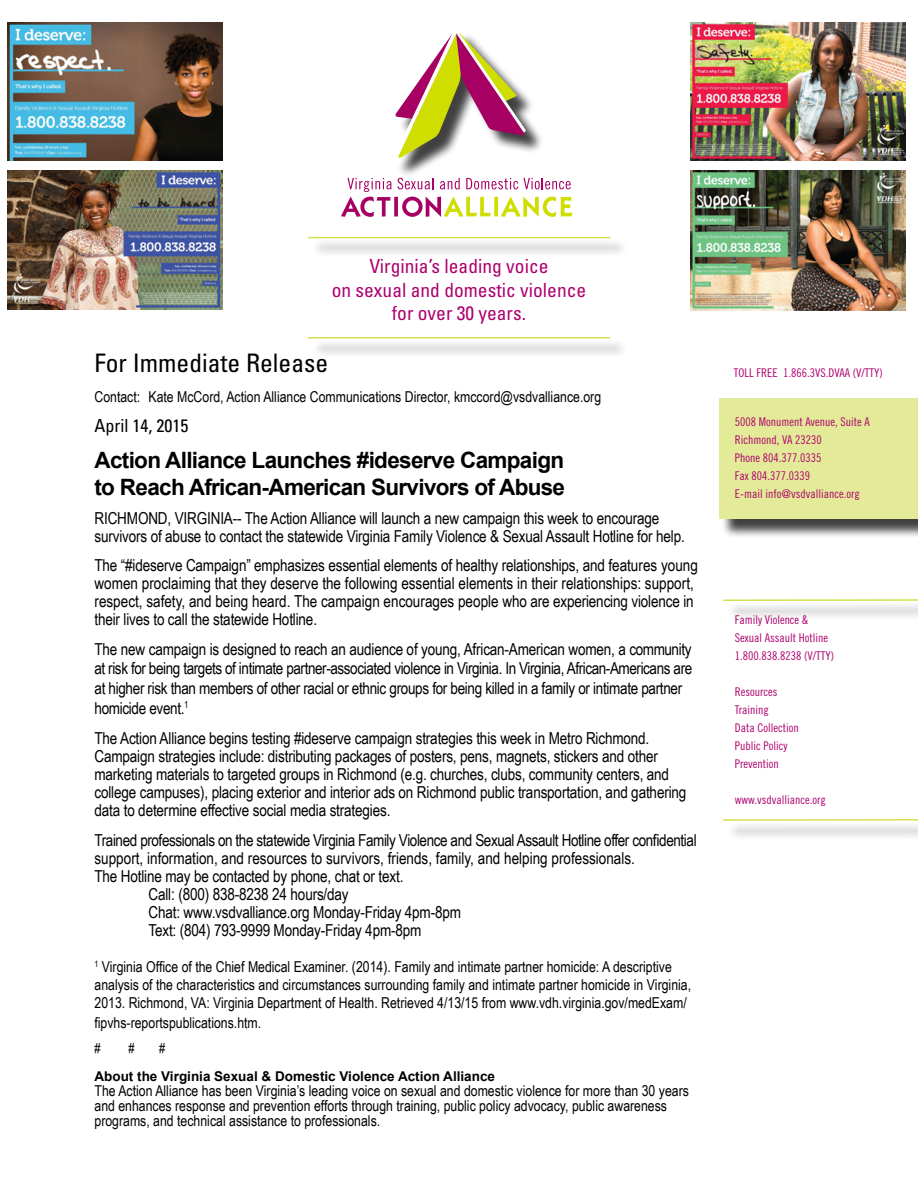
<style>
.page{position:relative;width:918px;height:1188px;background:#fff}
.page>*{position:absolute;margin:0;border:0;box-sizing:border-box;transform-origin:0 0}
.t1{font:condensed 25.5px "Univers";color:#000}
.t2{font:700 22.5px/27px "Arial";letter-spacing:-.03em;color:#000}
.t3{font:condensed 19.5px/23.4px "Univers";color:#ae006e;text-align:center}
.t4{font:condensed 18px "Univers";color:#000}
.t5{font:16.5px/18px "Arial Narrow";letter-spacing:-.01em;color:#000}
.t6{font:15px/18px "Arial Narrow";color:#000}
.t7{font:700 13.5px "Arial";color:#000}
.t8{font:13.5px "Arial Narrow";color:#000}
.t9{font:12px/18px "Trade Gothic Cond Eighteen";color:#ae006e}
</style>
<div class="page">
<div style="left:721px;top:400px;width:197px;height:138px;background:#000;opacity:.75"></div>
<div style="left:719px;top:398px;width:199px;height:121px;background:#e4eb98"></div>
<svg style="left:341px;top:178px;width:232px;height:39px"></svg>
<div style="left:726px;top:601px;width:192px;height:19px;background:#000;opacity:.75"></div>
<hr style="left:723px;top:599px;width:195px;height:2px;background:#d5e04e">
<div style="left:726px;top:821px;width:192px;height:19px;background:#000;opacity:.75"></div>
<hr style="left:723px;top:819px;width:195px;height:2px;background:#d5e04e">
<div style="left:310px;top:239px;width:318px;height:18px;background:#000;opacity:.75"></div>
<hr style="left:308px;top:237px;width:302px;height:1px;background:#d5e04e">
<div style="left:310px;top:339px;width:318px;height:19px;background:#000;opacity:.75"></div>
<hr style="left:308px;top:337px;width:302px;height:2px;background:#d5e04e">
<div style="left:396px;top:32px;width:148px;height:146px;background:#000;opacity:.75"></div>
<svg style="left:395px;top:32px;width:131px;height:128px"></svg>
<img style="left:8px;top:171px;width:215px;height:139px">
<img style="left:8px;top:22px;width:215px;height:139px">
<img style="left:690px;top:171px;width:216px;height:139px">
<img style="left:691px;top:22px;width:215px;height:139px">
<p class="t3" style="left:332px;top:254px;width:256px">Virginia’s leading voice<br>on sexual and domestic violence for over 30 years.</p>
<h1 class="t1" style="left:94px;top:347px;width:235px">For Immediate Release</h1>
<p class="t6" style="left:94px;top:387px;width:508px">Contact: Kate McCord, Action Alliance Communications Director, kmccord@vsdvalliance.org</p>
<p class="t4" style="left:94px;top:414px;width:95px">April 14, 2015</p>
<h2 class="t2" style="left:94px;top:447px;width:472px">Action Alliance Launches #ideserve Campaign to Reach African-American Survivors of Abuse</h2>
<p class="t5" style="left:94px;top:509px;width:592px">RICHMOND, VIRGINIA-- The Action Alliance will launch a new campaign this week to encourage survivors of abuse to contact the statewide Virginia Family Violence &amp; Sexual Assault Hotline for help.</p>
<p class="t5" style="left:94px;top:555px;width:605px">The “#ideserve Campaign” emphasizes essential elements of healthy relationships, and features young women proclaiming that they deserve the following essential elements in their relationships: support, respect, safety, and being heard. The campaign encourages people who are experiencing violence in their lives to call the statewide Hotline.</p>
<p class="t5" style="left:94px;top:638px;width:599px;line-height:19.8px">The new campaign is designed to reach an audience of young, African-American women, a community at risk for being targets of intimate partner-associated violence in Virginia. In Virginia, African-Americans are at higher risk than members of other racial or ethnic groups for being killed in a family or intimate partner homicide event.<sup>1</sup></p>
<p class="t5" style="left:94px;top:729px;width:593px">The Action Alliance begins testing #ideserve campaign strategies this week in Metro Richmond.<br>Campaign strategies include: distributing packages of posters, pens, magnets, stickers and other marketing materials to targeted groups in Richmond (e.g. churches, clubs, community centers, and college campuses), placing exterior and interior ads on Richmond public transportation, and gathering data to determine effective social media strategies.</p>
<p class="t5" style="left:94px;top:831px;width:604px">Trained professionals on the statewide Virginia Family Violence and Sexual Assault Hotline offer confidential</p>
<p class="t5" style="left:94px;top:849px;width:542px">support, information, and resources to survivors, friends, family, and helping professionals.</p>
<p class="t5" style="left:94px;top:867px;width:310px">The Hotline may be contacted by phone, chat or text.</p>
<p class="t5" style="left:149px;top:885px;width:202px">Call: (800) 838-8238 24 hours/day</p>
<p class="t5" style="left:149px;top:903px;width:314px">Chat: www.vsdvalliance.org Monday-Friday 4pm-8pm</p>
<p class="t5" style="left:149px;top:921px;width:274px">Text: (804) 793-9999 Monday-Friday 4pm-8pm</p>
<p class="t6" style="left:94px;top:957px;width:598px"><sup>1</sup> Virginia Office of the Chief Medical Examiner. (2014). Family and intimate partner homicide: A descriptive analysis of the characteristics and circumstances surrounding family and intimate partner homicide in Virginia,<br>2013. Richmond, VA: Virginia Department of Health. Retrieved 4/13/15 from www.vdh.virginia.gov/medExam/</p>
<p class="t6" style="left:94px;top:1013px;width:168px">fipvhs-reportspublications.htm.</p>
<p class="t8" style="left:94px;top:1039px;width:8px">#</p>
<p class="t8" style="left:128px;top:1039px;width:8px">#</p>
<p class="t8" style="left:159px;top:1039px;width:8px">#</p>
<p class="t7" style="left:94px;top:1067px;width:402px">About the Virginia Sexual &amp; Domestic Violence Action Alliance</p>
<p class="t6" style="left:94px;top:1083px;width:596px;line-height:15px">The Action Alliance has been Virginia’s leading voice on sexual and domestic violence for more than 30 years and enhances response and prevention efforts through training, public policy advocacy, public awareness programs, and technical assistance to professionals.</p>
<p class="t9" style="left:734px;top:364px;width:151px">TOLL FREE 1.866.3VS.DVAA (V/TTY)</p>
<p class="t9" style="left:735px;top:413px;width:137px">5008 Monument Avenue, Suite A<br>Richmond, VA 23230<br>Phone 804.377.0335<br>Fax 804.377.0339<br>E-mail info@vsdvalliance.org</p>
<p class="t9" style="left:735px;top:611px;width:101px">Family Violence &amp;<br>Sexual Assault Hotline<br>1.800.838.8238 (V/TTY)</p>
<p class="t9" style="left:735px;top:683px;width:65px">Resources<br>Training<br>Data Collection<br>Public Policy<br>Prevention</p>
<p class="t9" style="left:735px;top:791px;width:92px">www.vsdvalliance.org</p>
</div>
